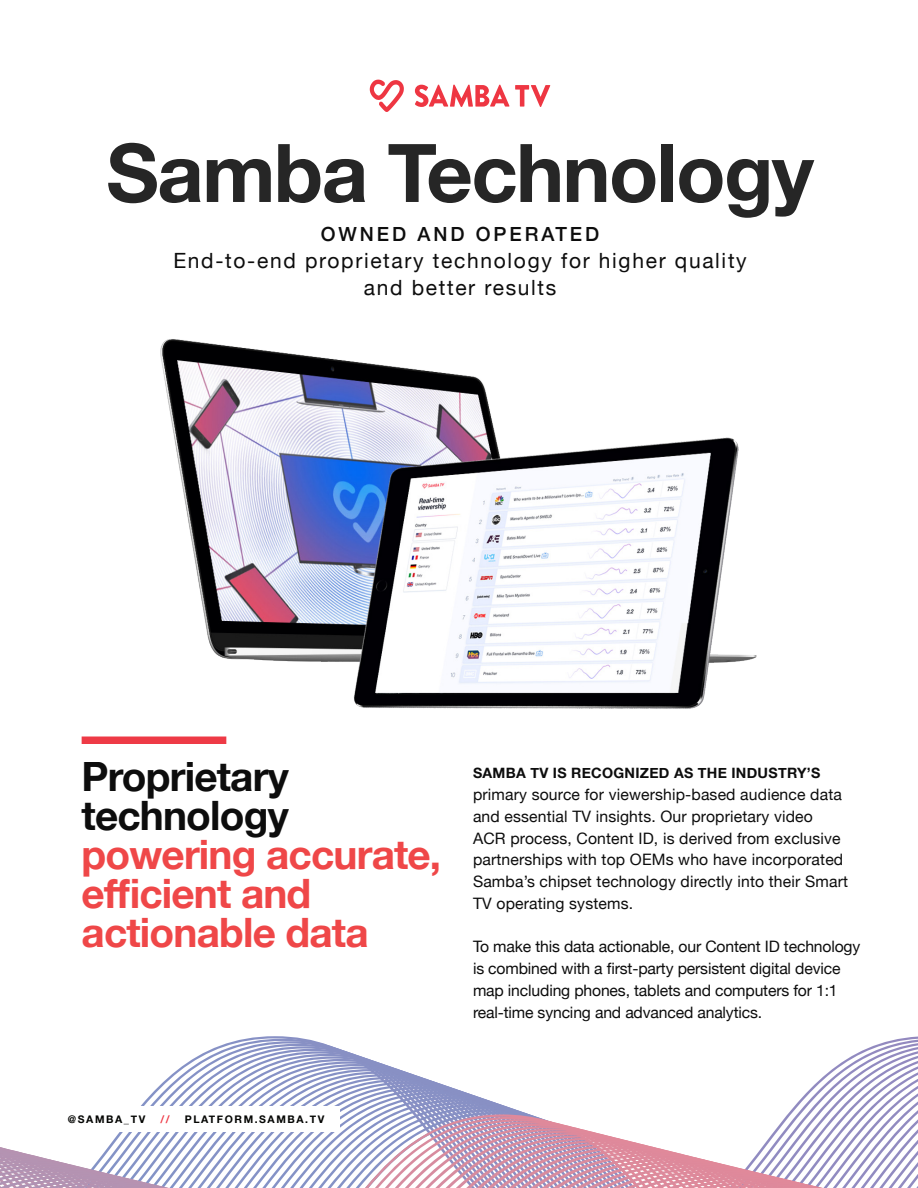
<style>
.page{position:relative;width:918px;height:1188px;background:#fff}
.page>*{position:absolute;margin:0;border:0;box-sizing:border-box;transform-origin:0 0}
.t1{font:700 81px "Helvetica Neue";letter-spacing:-.02em;color:#262626}
.t2{font:700 40.5px/39px "Helvetica Neue";letter-spacing:-.02em;color:#ef4748}
.t3{font:700 40.5px/39px "Helvetica Neue";letter-spacing:-.02em;color:#0d0d0d}
.t4{font:21px/27px "Helvetica Neue";letter-spacing:.08em;color:#0d0d0d;text-align:center}
.t5{font:500 19.5px "Helvetica Neue";letter-spacing:.15em;color:#0d0d0d}
.t6{font:15.75px/21.8px "Helvetica Neue";letter-spacing:.01em;color:#0d0d0d}
.t7{font:15.75px/21.8px "Helvetica Neue";letter-spacing:-.01em;color:#0d0d0d}
.t8{font:700 14.25px "Helvetica Neue";letter-spacing:.02em;color:#0d0d0d}
.t9{font:700 10.5px "Helvetica Neue";letter-spacing:.15em;color:#040503}
.t10{font:700 10.5px "Helvetica Neue";color:#ee3642}
</style>
<div class="page">
<svg style="left:202px;top:1051px;width:716px;height:3px"></svg>
<svg style="left:156px;top:1056px;width:762px;height:33px"></svg>
<svg style="left:169px;top:1061px;width:749px;height:28px"></svg>
<svg style="left:179px;top:1064px;width:739px;height:25px"></svg>
<svg style="left:197px;top:1069px;width:721px;height:20px"></svg>
<svg style="left:216px;top:1074px;width:702px;height:15px"></svg>
<svg style="left:235px;top:1079px;width:683px;height:10px"></svg>
<svg style="left:253px;top:1084px;width:665px;height:5px"></svg>
<svg style="left:262px;top:1087px;width:656px;height:101px"></svg>
<svg style="left:0;top:1089px;width:823px;height:99px"></svg>
<svg style="left:370px;top:80px;width:34px;height:32px"></svg>
<svg style="left:415px;top:85px;width:135px;height:22px"></svg>
<div style="left:57px;top:1106px;width:283px;height:26px;background:#fff"></div>
<img style="left:160px;top:339px;width:323px;height:322px">
<img style="left:267px;top:384px;width:490px;height:325px">
<div style="left:82px;top:736px;width:144px;height:8px;background:#ee3642"></div>
<p class="t1" style="left:106px;top:110px;width:709px">Samba Technology</p>
<p class="t5" style="left:321px;top:218px;width:280px">OWNED AND OPERATED</p>
<p class="t4" style="left:173px;top:248px;width:575px">End-to-end proprietary technology for higher quality and better results</p>
<h2 class="t3" style="left:82px;top:758px;width:209px">Proprietary technology</h2>
<h2 class="t2" style="left:82px;top:836px;width:361px">powering accurate, efficient and actionable data</h2>
<p class="t8" style="left:473px;top:762px;width:349px">SAMBA TV IS RECOGNIZED AS THE INDUSTRY’S</p>
<p class="t6" style="left:473px;top:785px;width:377px">primary source for viewership-based audience data and essential TV insights. Our proprietary video ACR process, Content ID, is derived from exclusive partnerships with top OEMs who have incorporated Samba’s chipset technology directly into their Smart TV operating systems.</p>
<p class="t7" style="left:473px;top:937px;width:389px">To make this data actionable, our Content ID technology is combined with a first-party persistent digital device map including phones, tablets and computers for 1:1 real-time syncing and advanced analytics.</p>
<p class="t9" style="left:68px;top:1111px;width:79px">@SAMBA_TV</p>
<p class="t10" style="left:160px;top:1111px;width:11px">//</p>
<p class="t9" style="left:185px;top:1111px;width:141px">PLATFORM.SAMBA.TV</p>
</div>
